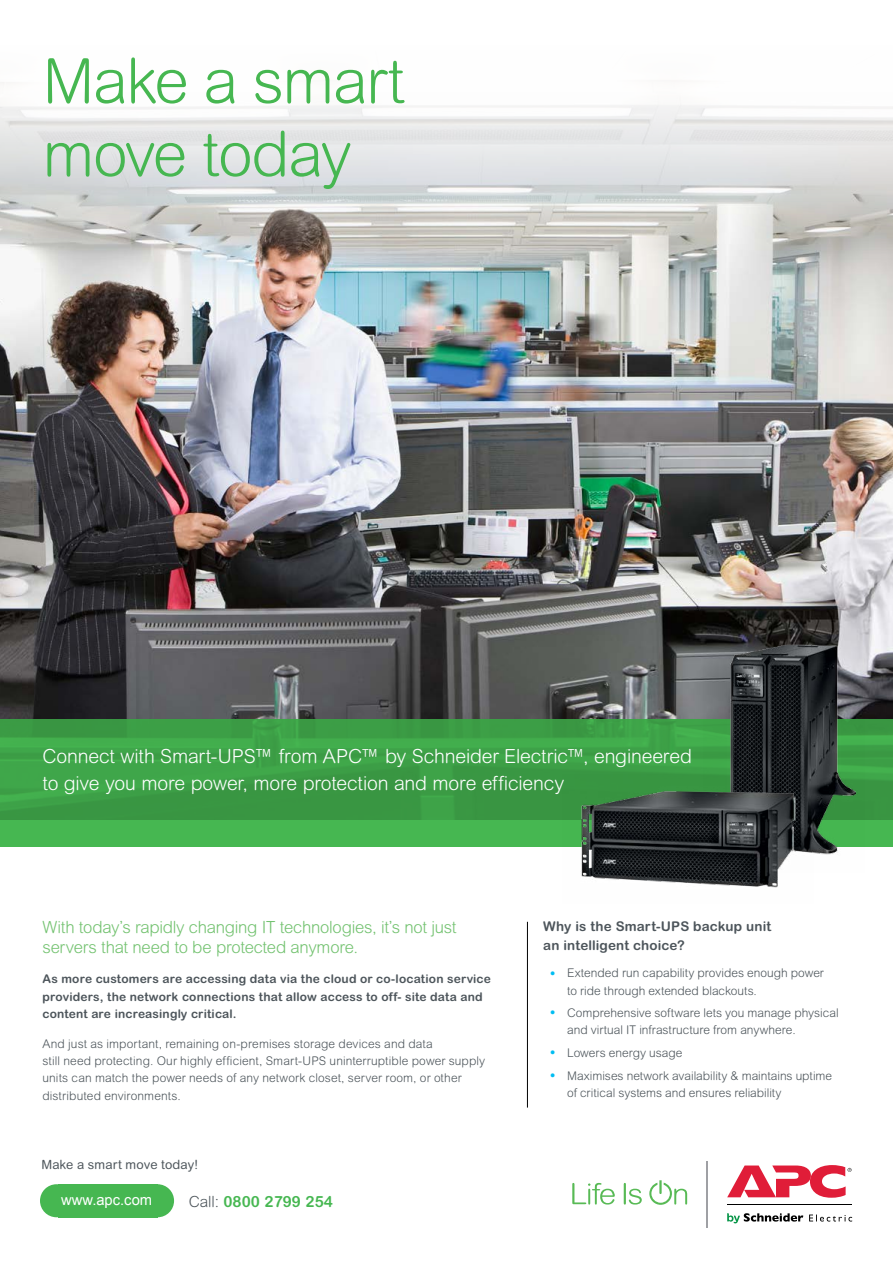
<style>
.page{position:relative;width:893px;height:1263px;background:#fff}
.page>*{position:absolute;margin:0;border:0;box-sizing:border-box;transform-origin:0 0}
.t1{font:300 62.25px/73.1px "Arial Rounded MT Std";letter-spacing:-.02em;color:#46b751}
.t2{font:300 19.5px/27px "Arial Rounded MT Std";letter-spacing:-.01em;color:#fff}
.t3{font:300 16.8px/21px "Arial Rounded MT Std";letter-spacing:-.015em;color:#73c270}
.t4{font:700 15.3px "Arial Rounded MT Std";color:#46b751}
.t5{font:14.7px "Arial";color:#fff}
.t6{font:700 13.5px/19.4px "Arial Rounded MT Std";letter-spacing:.01em;color:#4d555b}
.t7{font:12.75px "Arial Rounded MT Std";letter-spacing:.01em;color:#4d555b}
.t8{font:300 12px/17.2px "Arial Rounded MT Std";letter-spacing:.005em;color:#4d555b}
.t9{font:700 12px/17.2px "Arial Rounded MT Std";letter-spacing:.015em;color:#4d555b}
.s1{font-weight:300;color:#4d555b}
.s2{font-family:"SE Optimist";font-weight:900;font-size:15px;color:#00bdf2}
</style>
<div class="page">
<img style="left:0;top:259px;width:893px;height:460px">
<svg style="left:0;top:82px;width:893px;height:177px"></svg>
<svg style="left:0;top:719px;width:893px;height:128px;background:#3ea348"></svg>
<svg style="left:572px;top:1183px;width:43px;height:21px"></svg>
<svg style="left:624px;top:1183px;width:18px;height:21px"></svg>
<svg style="left:649px;top:1180px;width:38px;height:25px"></svg>
<hr style="left:707px;top:1161px;width:1px;height:66px;background:#9fa0a4">
<hr style="left:728px;top:1204px;width:124px;height:1px;background:#000">
<svg style="left:727px;top:1213px;width:125px;height:10px"></svg>
<svg style="left:727px;top:1165px;width:125px;height:33px"></svg>
<div style="left:40px;top:1184px;width:33px;height:33px;background:#46b751;border-radius:50%"></div>
<div style="left:141px;top:1184px;width:33px;height:33px;background:#46b751;border-radius:50%"></div>
<div style="left:58px;top:1184px;width:100px;height:33px;background:#46b751"></div>
<img style="left:703px;top:622px;width:162px;height:233px">
<img style="left:563px;top:774px;width:251px;height:114px">
<hr style="left:527px;top:922px;width:1px;height:185px;background:#000">
<h1 class="t1" style="left:43px;top:45px;width:364px">Make a smart move today</h1>
<h2 class="t2" style="left:43px;top:742px;width:651px">Connect with Smart-UPS™ from APC™ by Schneider Electric™, engineered to give you more power, more protection and more efficiency</h2>
<h3 class="t3" style="left:43px;top:916px;width:415px">With today’s rapidly changing IT technologies, it’s not just servers that need to be protected anymore.</h3>
<p class="t9" style="left:43px;top:970px;width:450px">As more customers are accessing data via the cloud or co-location service providers, the network connections that allow access to off- site data and content are increasingly critical.</p>
<p class="t8" style="left:43px;top:1035px;width:444px">And just as important, remaining on-premises storage devices and data<br>still need protecting. Our highly efficient, Smart-UPS uninterruptible power supply units can match the power needs of any network closet, server room, or other distributed environments.</p>
<p class="t7" style="left:42px;top:1157px;width:158px">Make a smart move today!</p>
<p class="t5" style="left:61px;top:1190px;width:92px">www.apc.com</p>
<p class="t4" style="left:189px;top:1192px;width:146px"><span class="s1">Call:</span> 0800 2799 254</p>
<p class="t6" style="left:543px;top:916px;width:229px">Why is the Smart-UPS backup unit an intelligent choice?</p>
<p class="t8" style="left:567px;top:964px;width:258px;text-indent:-17px"><span class="s2">•</span> Extended run capability provides enough power to ride through extended blackouts.</p>
<p class="t8" style="left:567px;top:1004px;width:273px;text-indent:-17px"><span class="s2">•</span> Comprehensive software lets you manage physical and virtual IT infrastructure from anywhere.</p>
<p class="t8" style="left:550px;top:1044px;width:134px"><span class="s2">•</span> Lowers energy usage</p>
<p class="t8" style="left:567px;top:1067px;width:267px;text-indent:-17px"><span class="s2">•</span> Maximises network availability &amp; maintains uptime of critical systems and ensures reliability</p>
</div>
